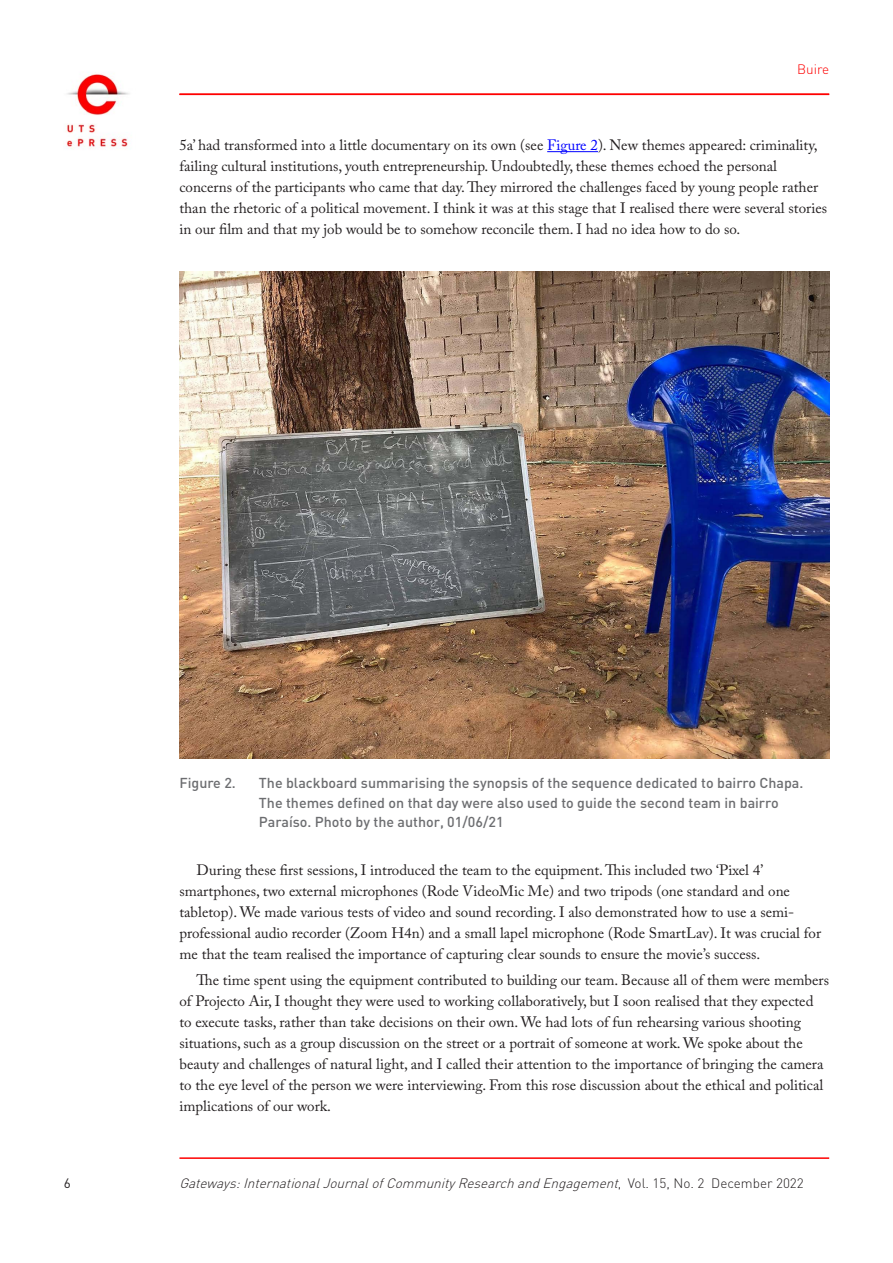
<style>
.page{position:relative;width:893px;height:1263px;background:#fff}
.page>*{position:absolute;margin:0;border:0;box-sizing:border-box;transform-origin:0 0}
.t1{font:15px/21px "Adobe Caslon Pro";color:#231f20}
.t2{font:500 14.25px/19.5px "DIN";color:#6c6d70}
.t3{font:italic 300 13.5px "DIN Pro";color:#231f20}
.t4{font:300 13.5px "DIN Pro";color:#fe0000}
.t5{font:13.5px "DIN Pro";color:#231f20}
.s1{color:#00f}
.s2{font-style:normal}
</style>
<div class="page">
<hr style="left:547px;top:151px;width:51px;height:1px;background:#00f">
<img style="left:179px;top:271px;width:650px;height:487px">
<img style="left:66px;top:74px;width:63px;height:75px">
<hr style="left:179px;top:94px;width:650px;height:1px;background:#fe0000">
<hr style="left:179px;top:1157px;width:650px;height:2px;background:#fe0000">
<p class="t4" style="left:797px;top:60px;width:34px">Buire</p>
<p class="t1" style="left:179px;top:134px;width:649px">5a’ had transformed into a little documentary on its own (see <span class="s1">Figure 2</span>). New themes appeared: criminality, failing cultural institutions, youth entrepreneurship. Undoubtedly, these themes echoed the personal concerns of the participants who came that day. They mirrored the challenges faced by young people rather than the rhetoric of a political movement. I think it was at this stage that I realised there were several stories in our film and that my job would be to somehow reconcile them. I had no idea how to do so.</p>
<p class="t2" style="left:179px;top:773px;width:58px">Figure 2.</p>
<p class="t2" style="left:259px;top:773px;width:546px">The blackboard summarising the synopsis of the sequence dedicated to bairro Chapa.<br>The themes defined on that day were also used to guide the second team in bairro<br>Paraíso. Photo by the author, 01/06/21</p>
<p class="t1" style="left:179px;top:860px;width:643px;text-indent:17px">During these first sessions, I introduced the team to the equipment. This included two ‘Pixel 4’ smartphones, two external microphones (Rode VideoMic Me) and two tripods (one standard and one tabletop). We made various tests of video and sound recording. I also demonstrated how to use a semi&shy;professional audio recorder (Zoom H4n) and a small lapel microphone (Rode SmartLav). It was crucial for me that the team realised the importance of capturing clear sounds to ensure the movie’s success.</p>
<p class="t1" style="left:179px;top:969px;width:651px;text-indent:17px">The time spent using the equipment contributed to building our team. Because all of them were members of Projecto Air, I thought they were used to working collaboratively, but I soon realised that they expected to execute tasks, rather than take decisions on their own. We had lots of fun rehearsing various shooting situations, such as a group discussion on the street or a portrait of someone at work. We spoke about the beauty and challenges of natural light, and I called their attention to the importance of bringing the camera to the eye level of the person we were interviewing. From this rose discussion about the ethical and political implications of our work.</p>
<p class="t5" style="left:64px;top:1174px;width:9px">6</p>
<p class="t3" style="left:179px;top:1174px;width:626px">Gateways:InternationalJournalofCommunityResearchandEngagement<span class="s2">, Vo l . 1 5 , N o . 2 D e c e m b e r 2 0 2 2</span></p>
</div>
